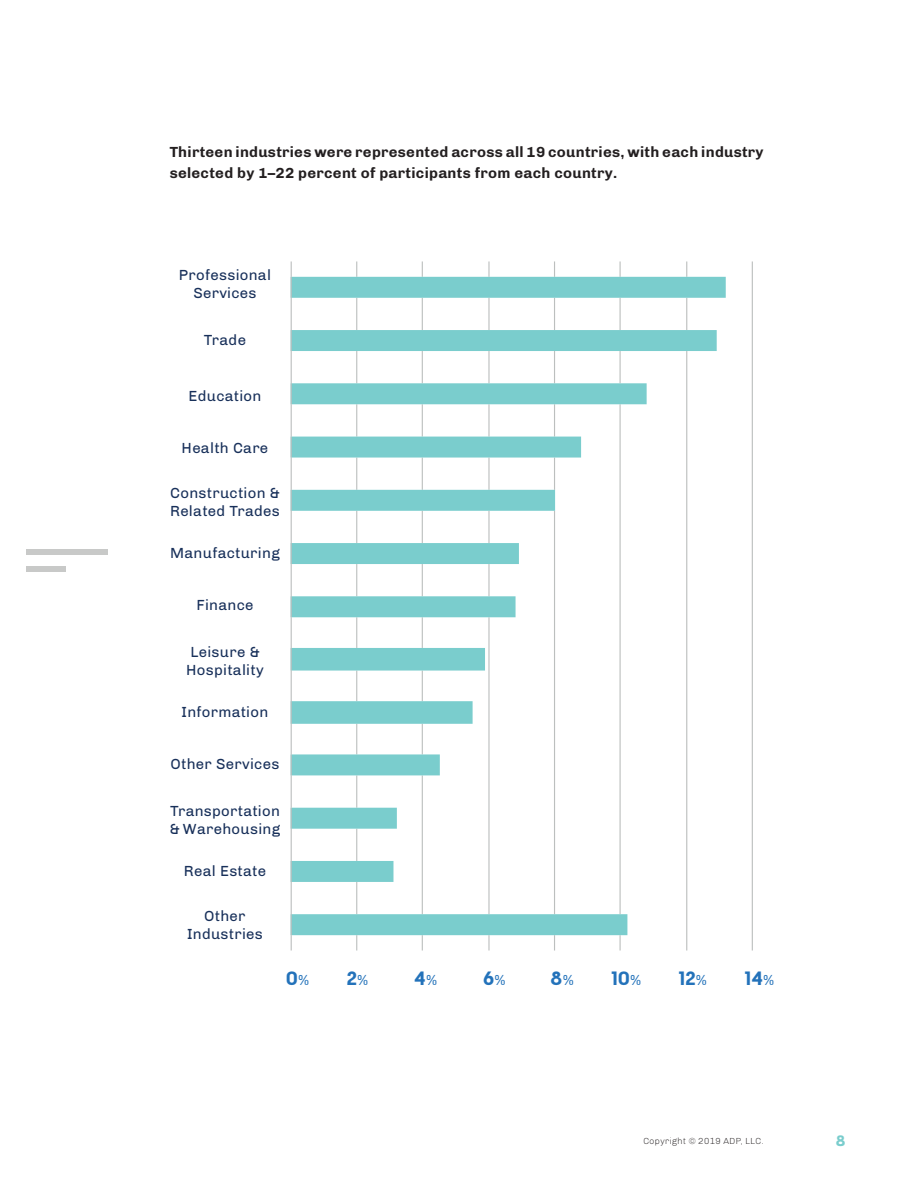
<style>
.page{position:relative;width:918px;height:1188px;background:#fff}
.page>*{position:absolute;margin:0;border:0;box-sizing:border-box;transform-origin:0 0}
.t1{font:700 18px "Pier Sans";color:#2372ba}
.t2{font:15px/18px "Chivo";letter-spacing:.02em;color:#18305a}
.t3{font:700 15px/21px "Chivo";letter-spacing:.02em;color:#231f20}
.t4{font:700 15px "MADE Future X";color:#7acdcd}
.t5{font:300 9px "Chivo";letter-spacing:.02em;color:#231f20}
.s1{font-family:"Chivo";font-weight:400;font-size:15px}
</style>
<div class="page">
<div style="left:26px;top:549px;width:82px;height:6px;background:#c8c9c8"></div>
<div style="left:26px;top:566px;width:40px;height:5px;background:#c8c9c8"></div>
<svg style="left:356px;top:935px;width:1px;height:16px"></svg>
<svg style="left:422px;top:935px;width:1px;height:16px"></svg>
<svg style="left:488px;top:935px;width:2px;height:16px"></svg>
<svg style="left:554px;top:935px;width:1px;height:16px"></svg>
<svg style="left:620px;top:935px;width:1px;height:16px"></svg>
<hr style="left:686px;top:351px;width:1px;height:600px;background:#bcbfbe">
<svg style="left:356px;top:261px;width:1px;height:16px"></svg>
<svg style="left:422px;top:261px;width:1px;height:16px"></svg>
<svg style="left:488px;top:261px;width:2px;height:16px"></svg>
<svg style="left:554px;top:261px;width:1px;height:16px"></svg>
<svg style="left:620px;top:261px;width:1px;height:16px"></svg>
<svg style="left:686px;top:261px;width:1px;height:16px"></svg>
<hr style="left:752px;top:261px;width:1px;height:690px;background:#bcbfbe">
<svg style="left:292px;top:277px;width:434px;height:658px"></svg>
<hr style="left:291px;top:298px;width:1px;height:32px;background:#bcbfbe">
<hr style="left:291px;top:351px;width:1px;height:32px;background:#bcbfbe">
<hr style="left:291px;top:404px;width:1px;height:33px;background:#bcbfbe">
<hr style="left:291px;top:458px;width:1px;height:32px;background:#bcbfbe">
<hr style="left:291px;top:511px;width:1px;height:32px;background:#bcbfbe">
<hr style="left:291px;top:564px;width:1px;height:32px;background:#bcbfbe">
<hr style="left:291px;top:617px;width:1px;height:31px;background:#bcbfbe">
<hr style="left:291px;top:671px;width:1px;height:30px;background:#bcbfbe">
<hr style="left:291px;top:724px;width:1px;height:30px;background:#bcbfbe">
<hr style="left:291px;top:775px;width:1px;height:33px;background:#bcbfbe">
<hr style="left:291px;top:829px;width:1px;height:32px;background:#bcbfbe">
<hr style="left:291px;top:882px;width:1px;height:32px;background:#bcbfbe">
<svg style="left:291px;top:261px;width:1px;height:37px"></svg>
<svg style="left:291px;top:330px;width:1px;height:21px"></svg>
<svg style="left:291px;top:383px;width:1px;height:21px"></svg>
<svg style="left:291px;top:437px;width:1px;height:21px"></svg>
<svg style="left:291px;top:490px;width:1px;height:21px"></svg>
<svg style="left:291px;top:543px;width:1px;height:21px"></svg>
<svg style="left:291px;top:596px;width:1px;height:21px"></svg>
<svg style="left:291px;top:648px;width:1px;height:23px"></svg>
<svg style="left:291px;top:701px;width:1px;height:23px"></svg>
<svg style="left:291px;top:754px;width:1px;height:21px"></svg>
<svg style="left:291px;top:808px;width:1px;height:21px"></svg>
<svg style="left:291px;top:861px;width:1px;height:21px"></svg>
<svg style="left:291px;top:914px;width:1px;height:37px"></svg>
<p class="t3" style="left:170px;top:141px;width:595px">Thirteen industries were represented across all 19 countries, with each industry selected by 1–22 percent of participants from each country.</p>
<p class="t2" style="left:179px;top:266px;width:94px;text-align:center">Professional<br>Services</p>
<p class="t2" style="left:204px;top:331px;width:44px">Trade</p>
<p class="t2" style="left:189px;top:387px;width:74px">Education</p>
<p class="t2" style="left:182px;top:439px;width:88px">Health Care</p>
<p class="t2" style="left:170px;top:484px;width:111px">Construction &amp;<br>Related Trades</p>
<p class="t2" style="left:170px;top:544px;width:111px">Manufacturing</p>
<p class="t2" style="left:196px;top:596px;width:59px">Finance</p>
<p class="t2" style="left:186px;top:643px;width:79px">Leisure &amp;<br>Hospitality</p>
<p class="t2" style="left:182px;top:703px;width:88px">Information</p>
<p class="t2" style="left:171px;top:755px;width:110px">Other Services</p>
<p class="t2" style="left:170px;top:802px;width:112px">Transportation &amp; Warehousing</p>
<p class="t2" style="left:184px;top:862px;width:84px">Real Estate</p>
<p class="t2" style="left:187px;top:907px;width:77px;text-align:center">Other<br>Industries</p>
<p class="t1" style="left:286px;top:965px;width:24px">0<span class="s1">%</span></p>
<p class="t1" style="left:347px;top:965px;width:23px">2<span class="s1">%</span></p>
<p class="t1" style="left:414px;top:965px;width:24px">4<span class="s1">%</span></p>
<p class="t1" style="left:483px;top:965px;width:24px">6<span class="s1">%</span></p>
<p class="t1" style="left:550px;top:965px;width:24px">8<span class="s1">%</span></p>
<p class="t1" style="left:611px;top:965px;width:31px">10<span class="s1">%</span></p>
<p class="t1" style="left:678px;top:965px;width:30px">12<span class="s1">%</span></p>
<p class="t1" style="left:744px;top:965px;width:31px">14<span class="s1">%</span></p>
<p class="t5" style="left:644px;top:1135px;width:122px">Copyright © 2019 ADP, LLC.</p>
<p class="t4" style="left:836px;top:1132px;width:11px">8</p>
</div>
